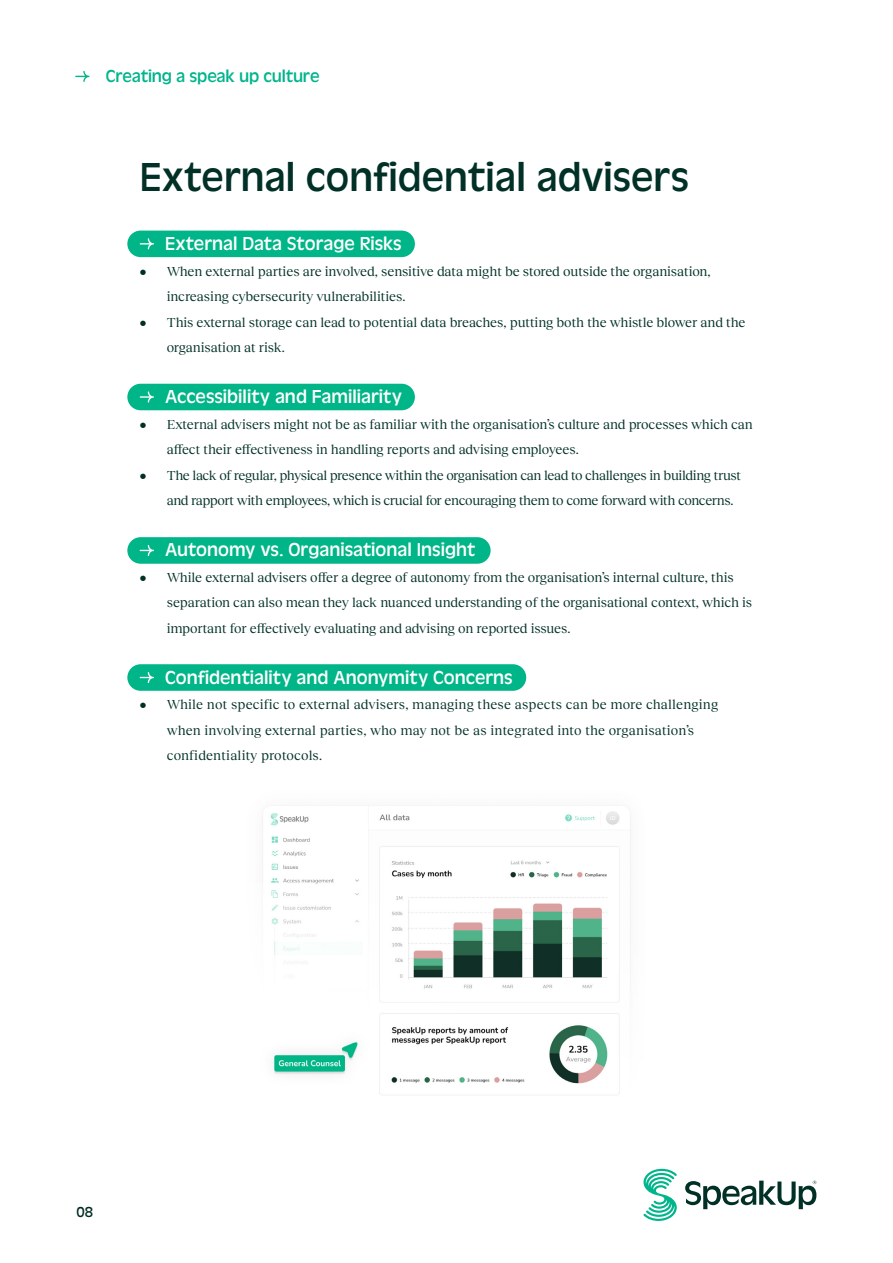
<style>
.page{position:relative;width:893px;height:1263px;background:#fff}
.page>*{position:absolute;margin:0;border:0;box-sizing:border-box;transform-origin:0 0}
.t1{font:42px "Antique Oli";color:#003026}
.t2{font:19.5px "Antique Oli";color:#fff}
.t3{font:18px "Antique Oli";letter-spacing:-.01em;color:#00b58c}
.t4{font:15px "Antique Oli";color:#002c23}
.t5{font:13.5px/25.5px "Reckless Neue";letter-spacing:-.005em;color:#003026}
.t6{font:13.5px/25.5px "Reckless Neue";letter-spacing:.015em;color:#003026}
.t7{font:13.5px/25.5px "Reckless Neue";letter-spacing:-.025em;color:#003026}
</style>
<div class="page">
<svg style="left:685px;top:1180px;width:131px;height:29px"></svg>
<svg style="left:643px;top:1169px;width:34px;height:52px"></svg>
<svg style="left:75px;top:71px;width:15px;height:11px"></svg>
<img style="left:262px;top:811px;width:369px;height:284px">
<div style="left:127px;top:231px;width:288px;height:26px;background:#00b587;border-radius:13px"></div>
<div style="left:127px;top:384px;width:288px;height:26px;background:#00b587;border-radius:13px"></div>
<div style="left:127px;top:537px;width:364px;height:27px;background:#00b587;border-radius:13px"></div>
<div style="left:127px;top:664px;width:399px;height:27px;background:#00b587;border-radius:13px"></div>
<svg style="left:140px;top:238px;width:14px;height:11px"></svg>
<svg style="left:140px;top:391px;width:14px;height:12px"></svg>
<svg style="left:140px;top:545px;width:14px;height:11px"></svg>
<svg style="left:140px;top:672px;width:14px;height:11px"></svg>
<h3 class="t3" style="left:106px;top:66px;width:215px">Creating a speak up culture</h3>
<h2 class="t1" style="left:140px;top:154px;width:551px">External confidential advisers</h2>
<h3 class="t2" style="left:165px;top:233px;width:238px">External Data Storage Risks</h3>
<p class="t5" style="left:167px;top:258px;width:545px;text-indent:-27px">• When external parties are involved, sensitive data might be stored outside the organisation, increasing cybersecurity vulnerabilities.</p>
<p class="t5" style="left:167px;top:309px;width:580px;text-indent:-27px">• This external storage can lead to potential data breaches, putting both the whistle blower and the organisation at risk.</p>
<h3 class="t2" style="left:165px;top:386px;width:238px">Accessibility and Familiarity</h3>
<p class="t5" style="left:167px;top:411px;width:588px;text-indent:-27px">• External advisers might not be as familiar with the organisation’s culture and processes which can affect their effectiveness in handling reports and advising employees.</p>
<p class="t7" style="left:167px;top:462px;width:576px;text-indent:-27px">• The lack of regular, physical presence within the organisation can lead to challenges in building trust and rapport with employees, which is crucial for encouraging them to come forward with concerns.</p>
<h3 class="t2" style="left:165px;top:539px;width:312px">Autonomy vs. Organisational Insight</h3>
<p class="t5" style="left:167px;top:564px;width:587px;text-indent:-27px">• While external advisers offer a degree of autonomy from the organisation’s internal culture, this separation can also mean they lack nuanced understanding of the organisational context, which is important for effectively evaluating and advising on reported issues.</p>
<h3 class="t2" style="left:165px;top:667px;width:349px">Confidentiality and Anonymity Concerns</h3>
<p class="t6" style="left:167px;top:691px;width:553px;text-indent:-27px">• While not specific to external advisers, managing these aspects can be more challenging when involving external parties, who may not be as integrated into the organisation’s confidentiality protocols.</p>
<p class="t4" style="left:77px;top:1204px;width:18px">08</p>
</div>
